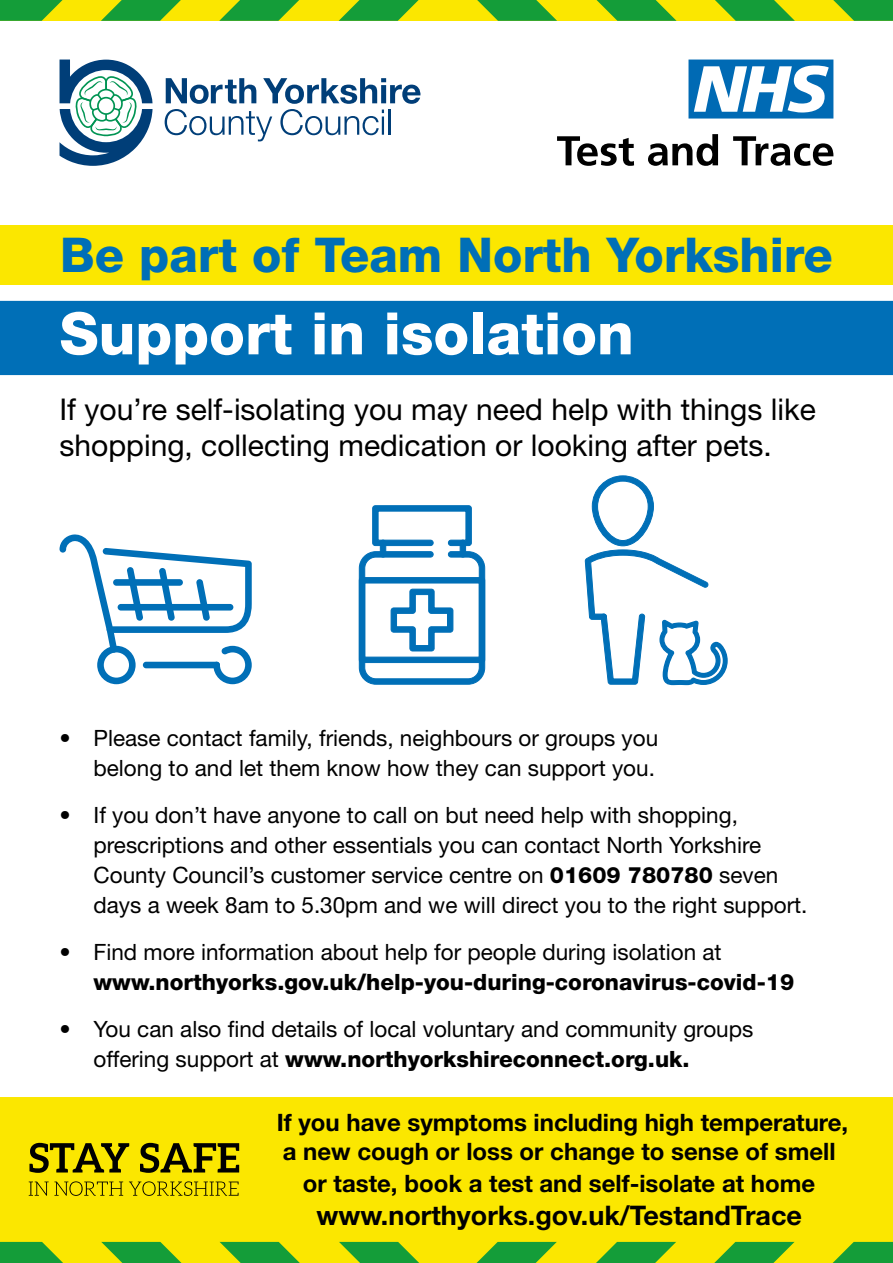
<style>
.page{position:relative;width:893px;height:1263px;background:#fff}
.page>*{position:absolute;margin:0;border:0;box-sizing:border-box;transform-origin:0 0}
.t1{font:800 58.5px "Helvetica Neue LT Std";color:#fff}
.t2{font:800 48px "Helvetica Neue LT Std";color:#006fb7}
.t3{font:30px/36px "Helvetica Neue LT Std";color:#000}
.t4{font:700 27px "Helvetica Neue LT Std";color:#000}
.t5{font:700 24px/28.8px "Helvetica Neue LT Std";color:#000}
.t6{font:22.5px/30px "Helvetica Neue LT Std";color:#000}
.t7{font:800 22.5px "Helvetica Neue LT Std";color:#000}
.s1{font-weight:800}
</style>
<div class="page">
<svg style="left:688px;top:60px;width:145px;height:59px"></svg>
<svg style="left:557px;top:136px;width:77px;height:30px"></svg>
<svg style="left:648px;top:134px;width:70px;height:32px"></svg>
<svg style="left:733px;top:136px;width:100px;height:30px"></svg>
<svg style="left:165px;top:78px;width:255px;height:63px"></svg>
<hr style="left:388px;top:110px;width:3px;height:25px;background:#003e78">
<svg style="left:60px;top:60px;width:93px;height:106px"></svg>
<div style="left:0;top:1241px;width:893px;height:22px;background:#fbe700"></div>
<svg style="left:339px;top:1241px;width:80px;height:22px"></svg>
<svg style="left:219px;top:1241px;width:81px;height:22px"></svg>
<svg style="left:101px;top:1241px;width:80px;height:22px"></svg>
<svg style="left:0;top:1241px;width:63px;height:22px"></svg>
<svg style="left:477px;top:1241px;width:80px;height:22px"></svg>
<svg style="left:596px;top:1241px;width:80px;height:22px"></svg>
<svg style="left:714px;top:1241px;width:81px;height:22px"></svg>
<svg style="left:833px;top:1241px;width:60px;height:22px"></svg>
<div style="left:0;top:225px;width:893px;height:60px;background:#fbe700"></div>
<div style="left:0;top:0;width:893px;height:21px;background:#fbe700"></div>
<svg style="left:339px;top:0;width:80px;height:21px"></svg>
<svg style="left:219px;top:0;width:80px;height:21px"></svg>
<svg style="left:101px;top:0;width:80px;height:21px"></svg>
<svg style="left:0;top:0;width:63px;height:21px"></svg>
<svg style="left:477px;top:0;width:80px;height:21px"></svg>
<svg style="left:597px;top:0;width:79px;height:21px"></svg>
<svg style="left:715px;top:0;width:80px;height:21px"></svg>
<svg style="left:833px;top:0;width:60px;height:21px"></svg>
<div style="left:0;top:301px;width:893px;height:74px;background:#006fb7"></div>
<svg style="left:60px;top:534px;width:192px;height:150px"></svg>
<svg style="left:359px;top:505px;width:126px;height:180px"></svg>
<div style="left:380px;top:540px;width:6px;height:17px;background:#006fb7;border-radius:3px"></div>
<div style="left:380px;top:540px;width:6px;height:17px;border:1px solid #006fb7;border-radius:3px"></div>
<div style="left:460px;top:540px;width:6px;height:17px;background:#006fb7;border-radius:3px"></div>
<div style="left:460px;top:540px;width:6px;height:17px;border:1px solid #006fb7;border-radius:3px"></div>
<svg style="left:585px;top:475px;width:143px;height:211px"></svg>
<div style="left:0;top:1097px;width:893px;height:144px;background:#fbe700"></div>
<svg style="left:29px;top:1143px;width:210px;height:30px"></svg>
<svg style="left:29px;top:1181px;width:210px;height:15px"></svg>
<h2 class="t2" style="left:60px;top:227px;width:774px">Be part of Team North Yorkshire</h2>
<h1 class="t1" style="left:60px;top:299px;width:576px">Support in isolation</h1>
<h3 class="t3" style="left:60px;top:391px;width:758px">If you’re self-isolating you may need help with things like shopping, collecting medication or looking after pets.</h3>
<p class="t6" style="left:60px;top:722px;width:600px;text-align:right">• Please contact family, friends, neighbours or groups you belong to and let them know how they can support you.</p>
<p class="t6" style="left:94px;top:799px;width:715px;text-indent:-34px">• If you don’t have anyone to call on but need help with shopping, prescriptions and other essentials you can contact North Yorkshire County Council’s customer service centre on <span class="s1">01609 780780</span> seven days a week 8am to 5.30pm and we will direct you to the right support.</p>
<p class="t6" style="left:60px;top:936px;width:664px">• Find more information about help for people during isolation at</p>
<p class="t7" style="left:94px;top:968px;width:702px">www.northyorks.gov.uk/help-you-during-coronavirus-covid-19</p>
<p class="t6" style="left:94px;top:1013px;width:661px;text-indent:-34px">• You can also find details of local voluntary and community groups offering support at <span class="s1">www.northyorkshireconnect.org.uk.</span></p>
<p class="t5" style="left:277px;top:1107px;width:573px">If you have symptoms including high temperature, a new cough or loss or change to sense of smell</p>
<p class="t5" style="left:303px;top:1169px;width:514px">or taste, book a test and self-isolate at home</p>
<p class="t4" style="left:316px;top:1198px;width:487px">www.northyorks.gov.uk/TestandTrace</p>
</div>
